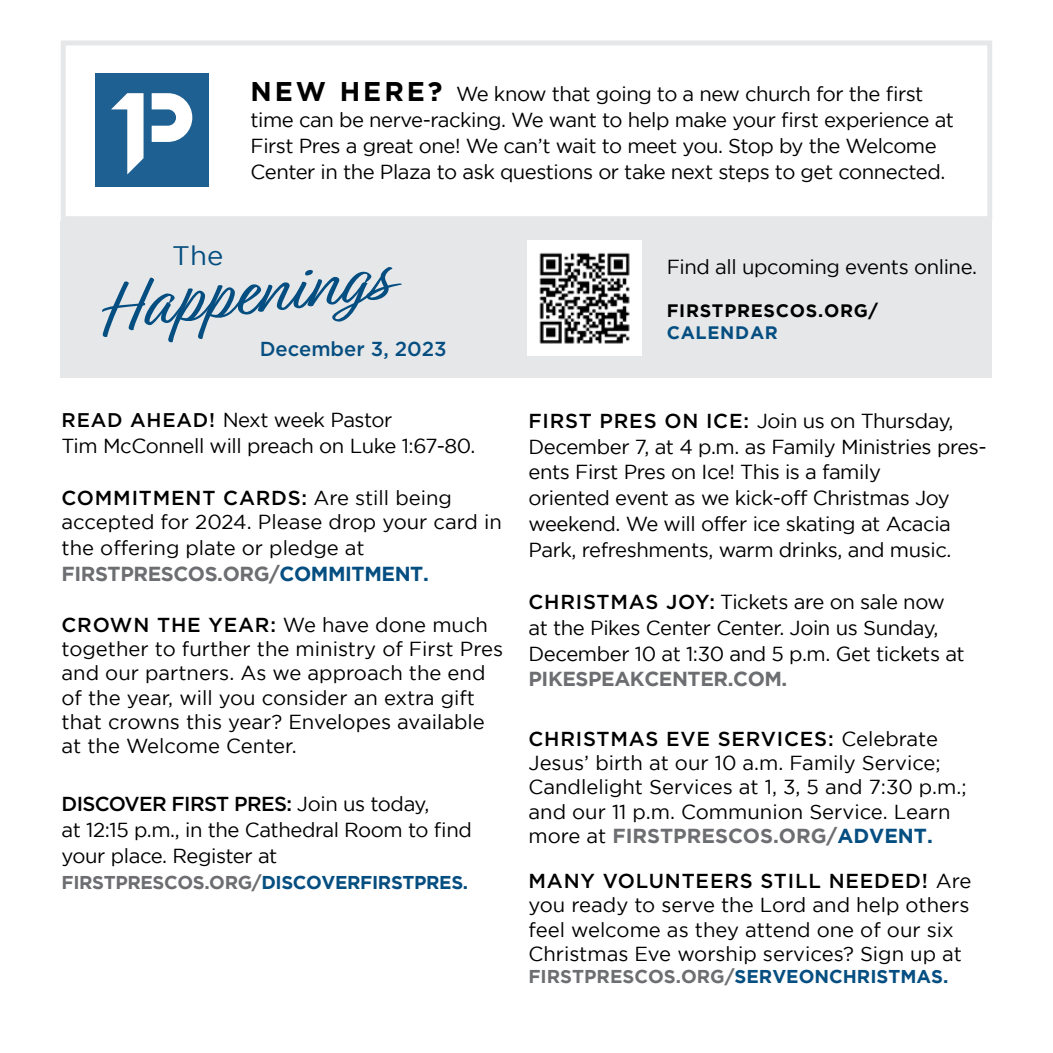
<style>
.page{position:relative;width:1053px;height:1053px;background:#fff}
.page>*{position:absolute;margin:0;border:0;box-sizing:border-box;transform-origin:0 0}
.t1{font:26.78px "Gotham";color:#054e81}
.t2{font:20.25px/25.9px "Gotham";letter-spacing:-.02em;color:#000}
.t3{font:20.25px/24.3px "Gotham";color:#000}
.t4{font:700 20.25px "Gotham";letter-spacing:-.02em;color:#6d6e71}
.t5{font:500 20.25px "Gotham";color:#054e81}
.t6{font:700 18.45px "Gotham";letter-spacing:-.02em;color:#054e81}
.t7{font:700 18.45px "Gotham";color:#6d6e71}
.t8{font:700 18px "Gotham";letter-spacing:.04em;color:#000}
.t9{font:700 18px "Gotham";letter-spacing:.04em;color:#054e81}
.s1{font-weight:700;font-size:27px}
.s2{font-weight:500;font-size:19.8px}
.s3{font-weight:500}
.s4{font-weight:700;color:#6d6e71}
.s5{font-weight:700;color:#054e81}
.s6{color:#6d6e71}
.s7{color:#054e81}
</style>
<div class="page">
<div style="left:61px;top:221px;width:931px;height:157px;background:#e6e7e8"></div>
<img style="left:527px;top:241px;width:115px;height:115px">
<svg style="left:102px;top:267px;width:300px;height:76px"></svg>
<div style="left:61px;top:40px;width:931px;height:181px;background:#fff;border:5px solid #e6e7e8"></div>
<div style="left:95px;top:73px;width:114px;height:114px;background:#1f6092"></div>
<svg style="left:152px;top:93px;width:40px;height:49px"></svg>
<svg style="left:111px;top:93px;width:33px;height:81px"></svg>
<h1 class="t1" style="left:172px;top:240px;width:53px">The</h1>
<p class="t2" style="left:251px;top:81px;width:705px"><span class="s1">NEW HERE?</span> We know that going to a new church for the first time can be nerve-racking. We want to help make your first experience at First Pres a great one! We can’t wait to meet you. Stop by the Welcome Center in the Plaza to ask questions or take next steps to get connected.</p>
<p class="t5" style="left:260px;top:336px;width:188px">December 3, 2023</p>
<p class="t2" style="left:667px;top:253px;width:312px">Find all upcoming events online.</p>
<p class="t8" style="left:667px;top:300px;width:213px">FIRSTPRESCOS.ORG/</p>
<p class="t9" style="left:667px;top:322px;width:113px">CALENDAR</p>
<p class="t2" style="left:62px;top:407px;width:415px"><span class="s2">READ AHEAD!</span> Next week Pastor<br>Tim McConnell will preach on Luke 1:67-80.</p>
<p class="t3" style="left:62px;top:485px;width:442px;line-height:25.4px"><span class="s3">COMMITMENT CARDS:</span> Are still being accepted for 2024. Please drop your card in the offering plate or pledge at <span class="s4">FIRSTPRESCOS.ORG/</span><span class="s5">COMMITMENT.</span></p>
<p class="t3" style="left:62px;top:612px;width:443px"><span class="s3">CROWN THE YEAR:</span> We have done much together to further the ministry of First Pres and our partners. As we approach the end of the year, will you consider an extra gift that crowns this year? Envelopes available at the Welcome Center.</p>
<p class="t2" style="left:62px;top:791px;width:412px"><span class="s3">DISCOVER FIRST PRES:</span> Join us today,<br>at 12:15 p.m., in the Cathedral Room to find your place. Register at</p>
<p class="t6" style="left:62px;top:872px;width:408px"><span class="s6">FIRSTPRESCOS.ORG/</span>DISCOVERFIRSTPRES.</p>
<p class="t2" style="left:528px;top:407px;width:460px"><span class="s3">FIRST PRES ON ICE:</span> Join us on Thursday, December 7, at 4 p.m. as Family Ministries pres&shy;ents First Pres on Ice! This is a family<br>oriented event as we kick-off Christmas Joy weekend. We will offer ice skating at Acacia Park, refreshments, warm drinks, and music.</p>
<p class="t2" style="left:528px;top:588px;width:438px"><span class="s3">CHRISTMAS JOY:</span> Tickets are on sale now at the Pikes Center Center. Join us Sunday,<br>December 10 at 1:30 and 5 p.m. Get tickets at</p>
<p class="t4" style="left:528px;top:668px;width:260px">PIKESPEAKCENTER.COM.</p>
<p class="t3" style="left:528px;top:726px;width:440px"><span class="s3">CHRISTMAS EVE SERVICES:</span> Celebrate Jesus’ birth at our 10 a.m. Family Service; Candlelight Services at 1, 3, 5 and 7:30 p.m.; and our 11 p.m. Communion Service. Learn more at <span class="s4">FIRSTPRESCOS.ORG/</span><span class="s5">ADVENT.</span></p>
<p class="t3" style="left:528px;top:868px;width:444px"><span class="s3">MANY VOLUNTEERS STILL NEEDED!</span> Are you ready to serve the Lord and help others feel welcome as they attend one of our six Christmas Eve worship services? Sign up at</p>
<p class="t7" style="left:528px;top:966px;width:422px">FIRSTPRESCOS.ORG/<span class="s7">SERVEONCHRISTMAS.</span></p>
</div>
